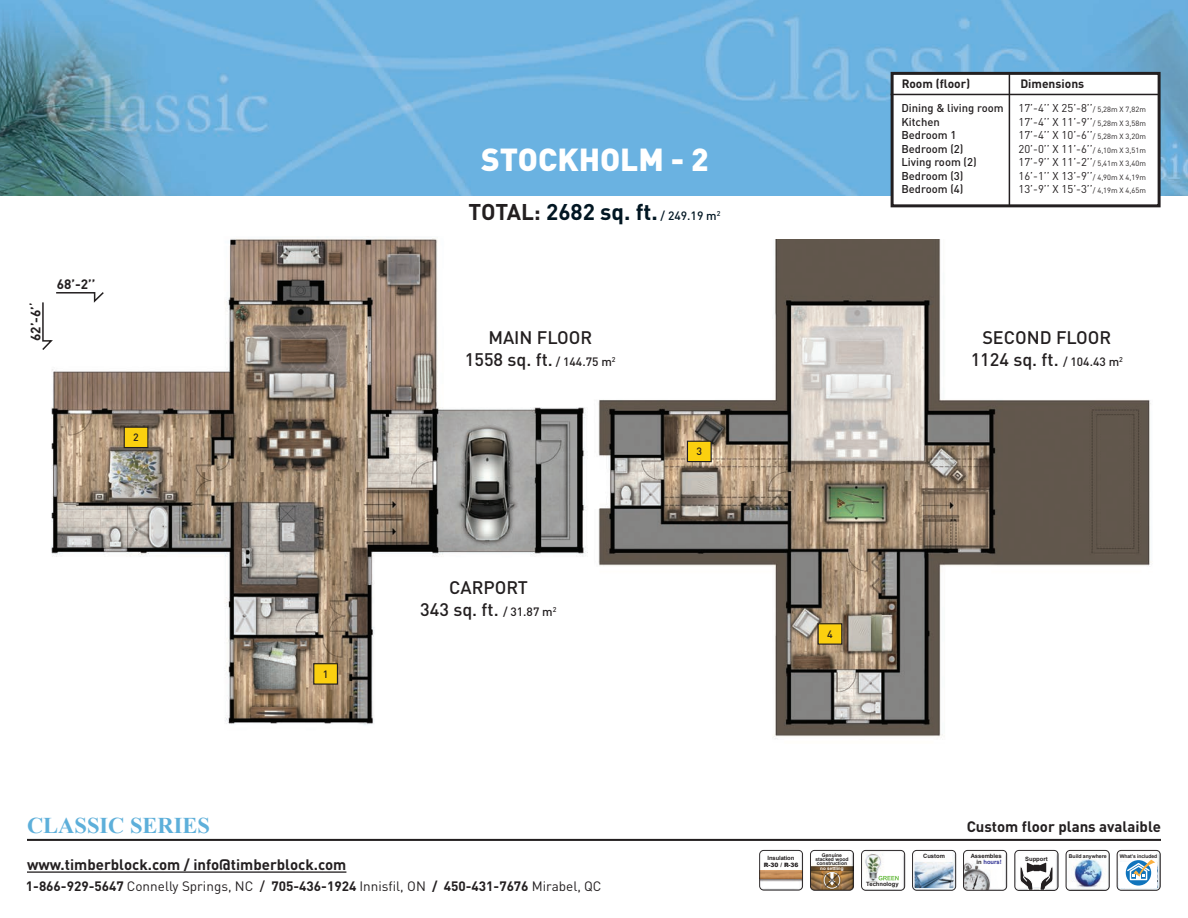
<style>
.page{position:relative;width:1188px;height:918px;background:#fff}
.page>*{position:absolute;margin:0;border:0;box-sizing:border-box;transform-origin:0 0}
.t1{font:900 31.5px "DINOT";color:#fff}
.t2{font:700 22.5px "DINOT";color:#011622}
.t3{font:700 22.5px "Times New Roman";color:#5dafda}
.t4{font:500 18px "DINOT";color:#231f20}
.t5{font:700 15px "DINOT";color:#231f20}
.t6{font:700 13.5px "DINOT";color:#231f20}
.t7{font:700 12px "DINOT";color:#231f20}
.t8{font:11.25px "DINOT";color:#231f20}
.t9{font:500 11.25px "DINOT";color:#231f20}
.t10{font:500 10.5px "DINOT";color:#231f20}
.t11{font:900 6px "Arial";color:#231f20}
.t12{font:700 5.85px/5.6px "Arial";color:#231f20;text-align:right}
.t13{font:700 5.25px "Arial";letter-spacing:-.01em;color:#231f20}
.t14{font:700 5.1px "Arial";letter-spacing:-.01em;color:#231f20}
.t15{font:700 4.95px/4.3px "Arial";color:#231f20;text-align:center}
.t16{font:700 4.65px "Arial";color:#fff}
.s1{font-family:"DIN Alternate";font-size:15px}
.s2{color:#231f20}
.s3{font-weight:500;font-size:12px}
.s4{font-size:12px}
.s5{font-size:7.5px}
.s6{color:#2e3092}
.s7{font-weight:400}
.s8{font-weight:500}
</style>
<div class="page">
<img style="left:51px;top:238px;width:537px;height:487px">
<img style="left:598px;top:240px;width:553px;height:499px">
<img style="left:0;top:0;width:1188px;height:195px">
<hr style="left:27px;top:839px;width:1134px;height:2px;background:#231f20">
<svg style="left:42px;top:291px;width:63px;height:61px"></svg>
<svg style="left:759px;top:850px;width:44px;height:41px"></svg>
<svg style="left:810px;top:850px;width:44px;height:41px"></svg>
<svg style="left:811px;top:866px;width:43px;height:5px"></svg>
<svg style="left:861px;top:850px;width:44px;height:41px"></svg>
<svg style="left:912px;top:850px;width:44px;height:41px"></svg>
<img style="left:915px;top:862px;width:38px;height:25px">
<svg style="left:963px;top:850px;width:44px;height:41px"></svg>
<svg style="left:1014px;top:850px;width:45px;height:41px"></svg>
<svg style="left:1066px;top:850px;width:44px;height:41px"></svg>
<svg style="left:1117px;top:850px;width:44px;height:41px"></svg>
<hr style="left:27px;top:871px;width:319px;height:2px;background:#231f20">
<div style="left:687px;top:441px;width:24px;height:21px;background:#fbd00f"></div>
<div style="left:687px;top:441px;width:25px;height:21px;border:1px solid #231f20"></div>
<div style="left:818px;top:624px;width:24px;height:20px;background:#fbd00f"></div>
<div style="left:818px;top:623px;width:24px;height:22px;border:1px solid #231f20"></div>
<div style="left:314px;top:664px;width:23px;height:20px;background:#fbd00f"></div>
<div style="left:313px;top:663px;width:25px;height:22px;border:1px solid #231f20"></div>
<div style="left:124px;top:427px;width:24px;height:21px;background:#fbd00f"></div>
<div style="left:124px;top:427px;width:25px;height:21px;border:1px solid #231f20"></div>
<div style="left:891px;top:72px;width:270px;height:135px;background:#fff;border:3px solid #231f20"></div>
<hr style="left:891px;top:94px;width:269px;height:1px;background:#231f20">
<hr style="left:1009px;top:73px;width:1px;height:132px;background:#231f20">
<p class="t6" style="left:25px;top:341px;width:40px;rotate:-90deg">62’-6’<span class="s1">’</span></p>
<p class="t6" style="left:57px;top:274px;width:40px">68’-2’’</p>
<p class="t10" style="left:133px;top:429px;width:7px">2</p>
<p class="t10" style="left:323px;top:666px;width:7px">1</p>
<p class="t1" style="left:481px;top:135px;width:229px">STOCKHOLM - 2</p>
<p class="t2" style="left:469px;top:195px;width:253px"><span class="s2">TOTAL:</span> 2682 sq. ft. <span class="s3">/ 249.19 m</span><sup>2</sup></p>
<p class="t4" style="left:488px;top:324px;width:105px">MAIN FLOOR</p>
<p class="t4" style="left:465px;top:345px;width:152px">1558 sq. ft. <span class="s4">/ 144.75 m</span><sup>2</sup></p>
<p class="t4" style="left:449px;top:574px;width:80px">CARPORT</p>
<p class="t4" style="left:420px;top:595px;width:138px">343 sq. ft. <span class="s4">/ 31.87 m</span><sup>2</sup></p>
<p class="t10" style="left:697px;top:443px;width:7px">3</p>
<p class="t7" style="left:902px;top:75px;width:70px">Room (floor)</p>
<p class="t7" style="left:1020px;top:75px;width:65px">Dimensions</p>
<p class="t9" style="left:901px;top:99px;width:104px">Dining &amp; living room</p>
<p class="t9" style="left:901px;top:113px;width:40px">Kitchen</p>
<p class="t9" style="left:901px;top:126px;width:57px">Bedroom 1</p>
<p class="t9" style="left:901px;top:140px;width:64px">Bedroom (2)</p>
<p class="t9" style="left:901px;top:153px;width:77px">Living room (2)</p>
<p class="t9" style="left:901px;top:167px;width:64px">Bedroom (3)</p>
<p class="t9" style="left:901px;top:180px;width:64px">Bedroom (4)</p>
<p class="t8" style="left:1019px;top:100px;width:129px">17’-4’’ X 25’-8’’<span class="s5">/ 5,28m X 7,82m</span></p>
<p class="t8" style="left:1019px;top:113px;width:129px">17’-4’’ X 11’-9’’<span class="s5">/ 5,28m X 3,58m</span></p>
<p class="t8" style="left:1019px;top:127px;width:129px">17’-4’’ X 10’-6’’<span class="s5">/ 5,28m X 3,20m</span></p>
<p class="t8" style="left:1019px;top:140px;width:129px">20’-0’’ X 11’-6’’<span class="s5">/ 6,10m X 3,51m</span></p>
<p class="t8" style="left:1019px;top:154px;width:129px">17’-9’’ X 11’-2’’<span class="s5">/ 5,41m X 3,40m</span></p>
<p class="t8" style="left:1019px;top:167px;width:129px">16’-1’’ X 13’-9’’<span class="s5">/ 4,90m X 4,19m</span></p>
<p class="t8" style="left:1019px;top:181px;width:129px">13’-9’’ X 15’-3’’<span class="s5">/ 4,19m X 4,65m</span></p>
<p class="t4" style="left:982px;top:324px;width:130px">SECOND FLOOR</p>
<p class="t4" style="left:971px;top:345px;width:154px">1124 sq. ft. <span class="s4">/ 104.43 m</span><sup>2</sup></p>
<p class="t10" style="left:827px;top:626px;width:7px">4</p>
<p class="t3" style="left:27px;top:810px;width:185px">CLASSIC SERIES</p>
<p class="t5" style="left:967px;top:815px;width:196px">Custom floor plans avalaible</p>
<p class="t5" style="left:27px;top:853px;width:321px">www.timberblock.com / info@timberblock.com</p>
<p class="t12" style="left:768px;top:855px;width:28px">Insulation</p>
<p class="t15" style="left:815px;top:853px;width:35px">Genuine stacked wood construction</p>
<p class="t16" style="left:820px;top:865px;width:25px">no settling</p>
<p class="t11" style="left:764px;top:860px;width:36px">R-30 / R-36</p>
<p class="t12" style="left:923px;top:854px;width:23px">Custom</p>
<p class="t12" style="left:971px;top:854px;width:33px">Assembles in <span class="s6">hours!</span></p>
<p class="t12" style="left:1025px;top:856px;width:24px">Support</p>
<p class="t13" style="left:1069px;top:853px;width:39px">Build anywhere</p>
<p class="t14" style="left:1120px;top:853px;width:39px">What’s included</p>
<p class="t6" style="left:26px;top:875px;width:577px">1-866-929-5647 <span class="s7">Connelly Springs, NC</span> <span class="s8">/</span> 705-436-1924 <span class="s7">Innisfil, ON</span> / 450-431-7676 <span class="s7">Mirabel, QC</span></p>
<p class="t12" style="left:866px;top:881px;width:34px">Technology</p>
</div>
